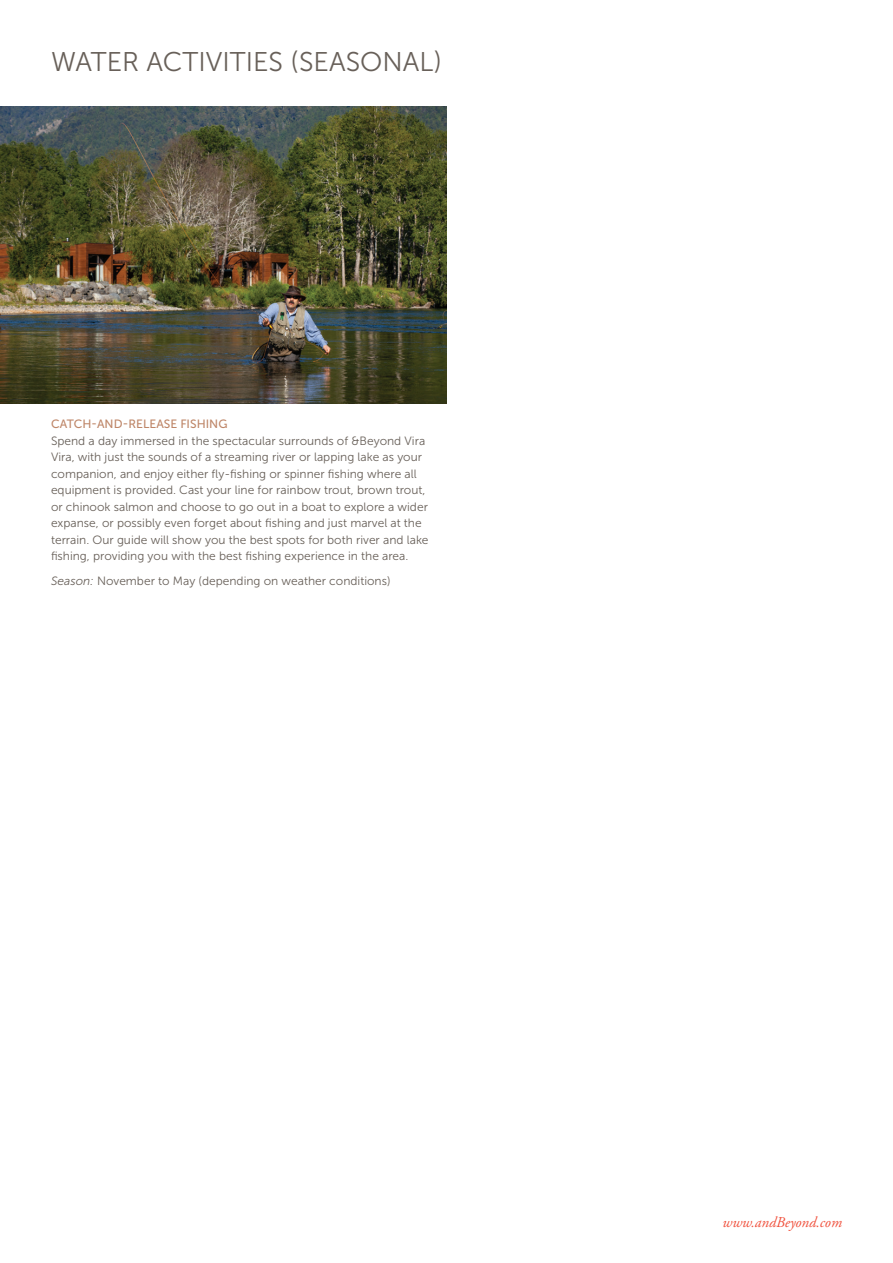
<style>
.page{position:relative;width:893px;height:1263px;background:#fff}
.page>*{position:absolute;margin:0;border:0;box-sizing:border-box;transform-origin:0 0}
.t1{font:27px "Museo Sans 300";color:#686059}
.t2{font:italic 15px "Adobe Garamond Pro";color:#f0523e}
.t3{font:12px/16.5px "Museo Sans 300";color:#686059}
.t4{font:12px "Museo Sans 500";color:#be8668}
.s1{font-style:italic}
</style>
<div class="page">
<img style="left:0;top:106px;width:446px;height:298px">
<h1 class="t1" style="left:51px;top:47px;width:393px">WATER ACTIVITIES (SEASONAL)</h1>
<p class="t4" style="left:51px;top:417px;width:178px">CATCH-AND-RELEASE FISHING</p>
<p class="t3" style="left:51px;top:432px;width:379px">Spend a day immersed in the spectacular surrounds of &amp;Beyond Vira Vira, with just the sounds of a streaming river or lapping lake as your companion, and enjoy either fly-fishing or spinner fishing where all equipment is provided. Cast your line for rainbow trout, brown trout, or chinook salmon and choose to go out in a boat to explore a wider expanse, or possibly even forget about fishing and just marvel at the terrain. Our guide will show you the best spots for both river and lake fishing, providing you with the best fishing experience in the area.</p>
<p class="t3" style="left:51px;top:573px;width:341px"><span class="s1">Season:</span> November to May (depending on weather conditions)</p>
<p class="t2" style="left:722px;top:1213px;width:121px">www.andBeyond.com</p>
</div>
